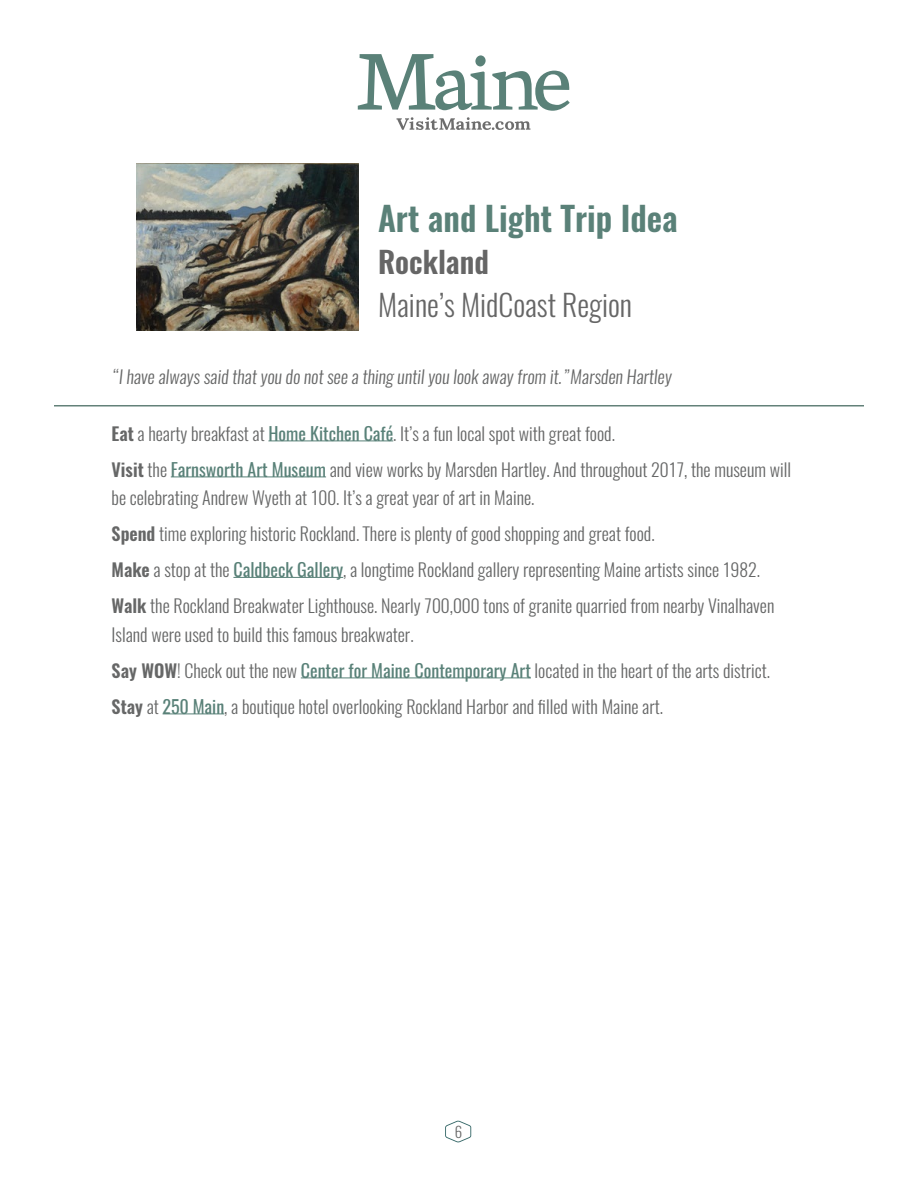
<style>
.page{position:relative;width:918px;height:1188px;background:#fff}
.page>*{position:absolute;margin:0;border:0;box-sizing:border-box;transform-origin:0 0}
.t1{font:600 33.45px "Oswald";color:#5a8178}
.t2{font:300 29.7px "Oswald";color:#666}
.t3{font:600 29.7px "Oswald";color:#666}
.t4{font:300 18px/36px "Oswald";color:#666767}
.t5{font:300 15px "Oswald";color:#666767}
.s1{font-weight:600}
.s2{font-weight:400;color:#598178}
</style>
<div class="page">
<svg style="left:445px;top:1121px;width:26px;height:21px"></svg>
<img style="left:137px;top:164px;width:221px;height:166px">
<hr style="left:268px;top:441px;width:125px;height:1px;background:#598178">
<hr style="left:171px;top:477px;width:155px;height:1px;background:#598178">
<hr style="left:233px;top:577px;width:110px;height:1px;background:#598178">
<hr style="left:301px;top:678px;width:230px;height:1px;background:#598178">
<hr style="left:163px;top:714px;width:61px;height:1px;background:#598178">
<svg style="left:358px;top:54px;width:212px;height:57px"></svg>
<svg style="left:397px;top:117px;width:133px;height:13px"></svg>
<hr style="left:54px;top:405px;width:810px;height:1px;background:#638179">
<h1 class="t1" style="left:378px;top:195px;width:301px">Art and Light Trip Idea</h1>
<h2 class="t3" style="left:378px;top:241px;width:113px">Rockland</h2>
<h2 class="t2" style="left:378px;top:285px;width:256px">Maine’s MidCoast Region</h2>
<p class="t4" style="left:112px;top:359px;width:564px">“I have always said that you do not see a thing until you look away from it.”Marsden Hartley</p>
<p class="t4" style="left:112px;top:416px;width:681px"><span class="s1">Eat</span> a hearty breakfast at <span class="s2">Home Kitchen Café</span>. It’s a fun local spot with great food.<br><span class="s1">Visit</span> the <span class="s2">Farnsworth Art Museum</span> and view works by Marsden Hartley. And throughout 2017, the museum will</p>
<p class="t4" style="left:112px;top:480px;width:664px">be celebrating Andrew Wyeth at 100. It’s a great year of art in Maine.<br><span class="s1">Spend</span> time exploring historic Rockland. There is plenty of good shopping and great food.<br><span class="s1">Make</span> a stop at the <span class="s2">Caldbeck Gallery</span>, a longtime Rockland gallery representing Maine artists since 1982.<br><span class="s1">Walk</span> the Rockland Breakwater Lighthouse. Nearly 700,000 tons of granite quarried from nearby Vinalhaven</p>
<p class="t4" style="left:112px;top:617px;width:660px">Island were used to build this famous breakwater.<br><span class="s1">Say WOW</span>! Check out the new <span class="s2">Center for Maine Contemporary Art</span> located in the heart of the arts district.<br><span class="s1">Stay</span> at <span class="s2">250 Main</span>, a boutique hotel overlooking Rockland Harbor and filled with Maine art.</p>
<p class="t5" style="left:455px;top:1122px;width:9px">6</p>
</div>
